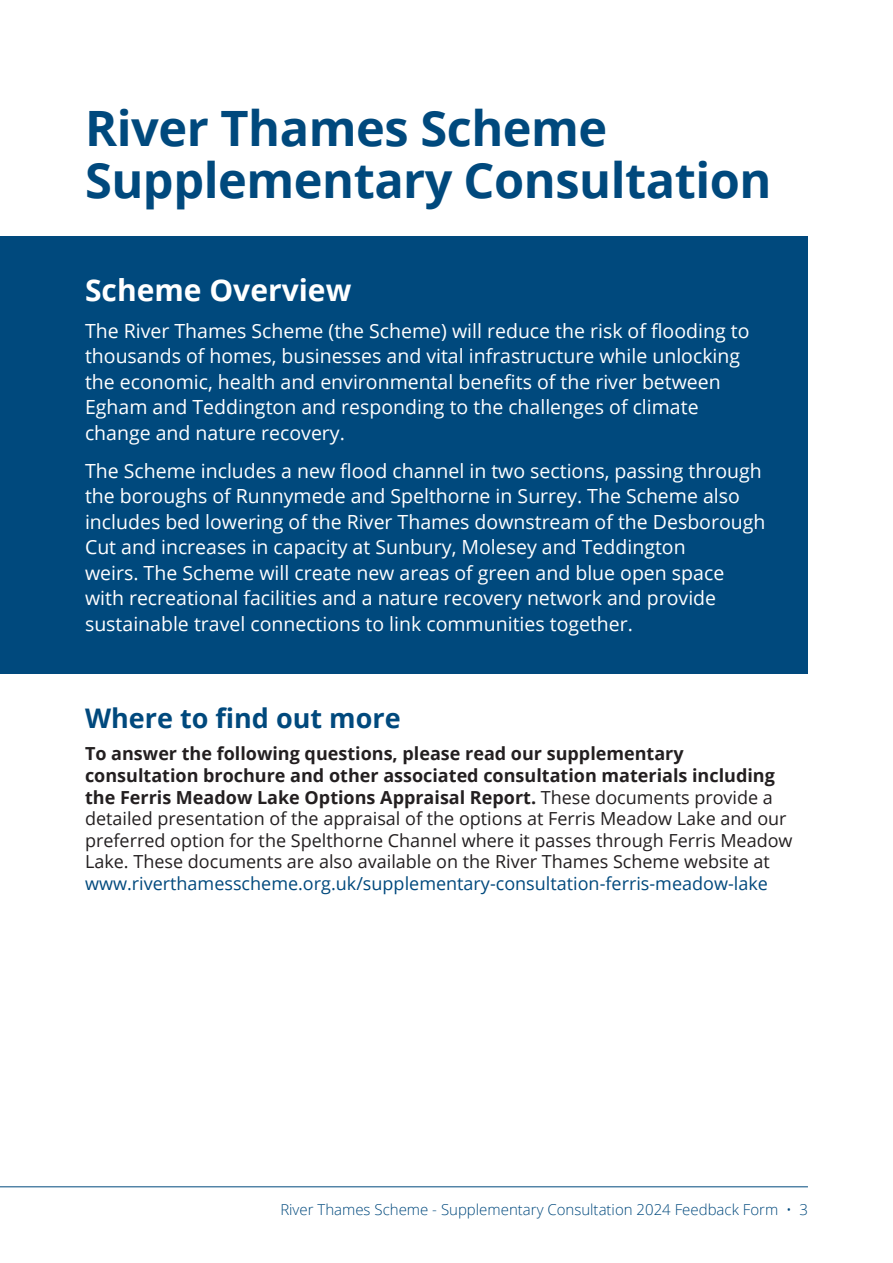
<style>
.page{position:relative;width:893px;height:1263px;background:#fff}
.page>*{position:absolute;margin:0;border:0;box-sizing:border-box;transform-origin:0 0}
.t1{font:700 48.75px/52.5px "Open Sans";letter-spacing:-.01em;color:#00497d}
.t2{font:700 30px "Open Sans";color:#fff}
.t3{font:700 27px "Open Sans";color:#00497d}
.t4{font:19.5px/25.5px "Open Sans";color:#fff}
.t5{font:18px/21.6px "Open Sans";color:#231f20}
.t6{font:18px "Open Sans";color:#00497d}
.t7{font:300 15px "Open Sans";color:#00497d}
.s1{font-weight:700}
</style>
<div class="page">
<hr style="left:0;top:1186px;width:808px;height:1px;background:#00497d">
<div style="left:0;top:236px;width:808px;height:437px;background:#00497d"></div>
<h1 class="t1" style="left:85px;top:101px;width:688px">River Thames Scheme<br>Supplementary Consultation</h1>
<h2 class="t2" style="left:85px;top:269px;width:268px">Scheme Overview</h2>
<p class="t4" style="left:85px;top:317px;width:666px">The River Thames Scheme (the Scheme) will reduce the risk of flooding to thousands of homes, businesses and vital infrastructure while unlocking the economic, health and environmental benefits of the river between Egham and Teddington and responding to the challenges of climate change and nature recovery.</p>
<p class="t4" style="left:85px;top:458px;width:682px">The Scheme includes a new flood channel in two sections, passing through the boroughs of Runnymede and Spelthorne in Surrey. The Scheme also includes bed lowering of the River Thames downstream of the Desborough Cut and increases in capacity at Sunbury, Molesey and Teddington<br>weirs. The Scheme will create new areas of green and blue open space with recreational facilities and a nature recovery network and provide sustainable travel connections to link communities together.</p>
<h2 class="t3" style="left:85px;top:699px;width:317px">Where to find out more</h2>
<p class="t5" style="left:85px;top:742px;width:709px"><span class="s1">To answer the following questions, please read our supplementary consultation brochure and other associated consultation materials including the Ferris Meadow Lake Options Appraisal Report.</span> These documents provide a detailed presentation of the appraisal of the options at Ferris Meadow Lake and our preferred option for the Spelthorne Channel where it passes through Ferris Meadow Lake. These documents are also available on the River Thames Scheme website at</p>
<p class="t6" style="left:85px;top:871px;width:684px">www.riverthamesscheme.org.uk/supplementary-consultation-ferris-meadow-lake</p>
<p class="t7" style="left:280px;top:1200px;width:529px">River Thames Scheme - Supplementary Consultation 2024 Feedback Form • 3</p>
</div>
